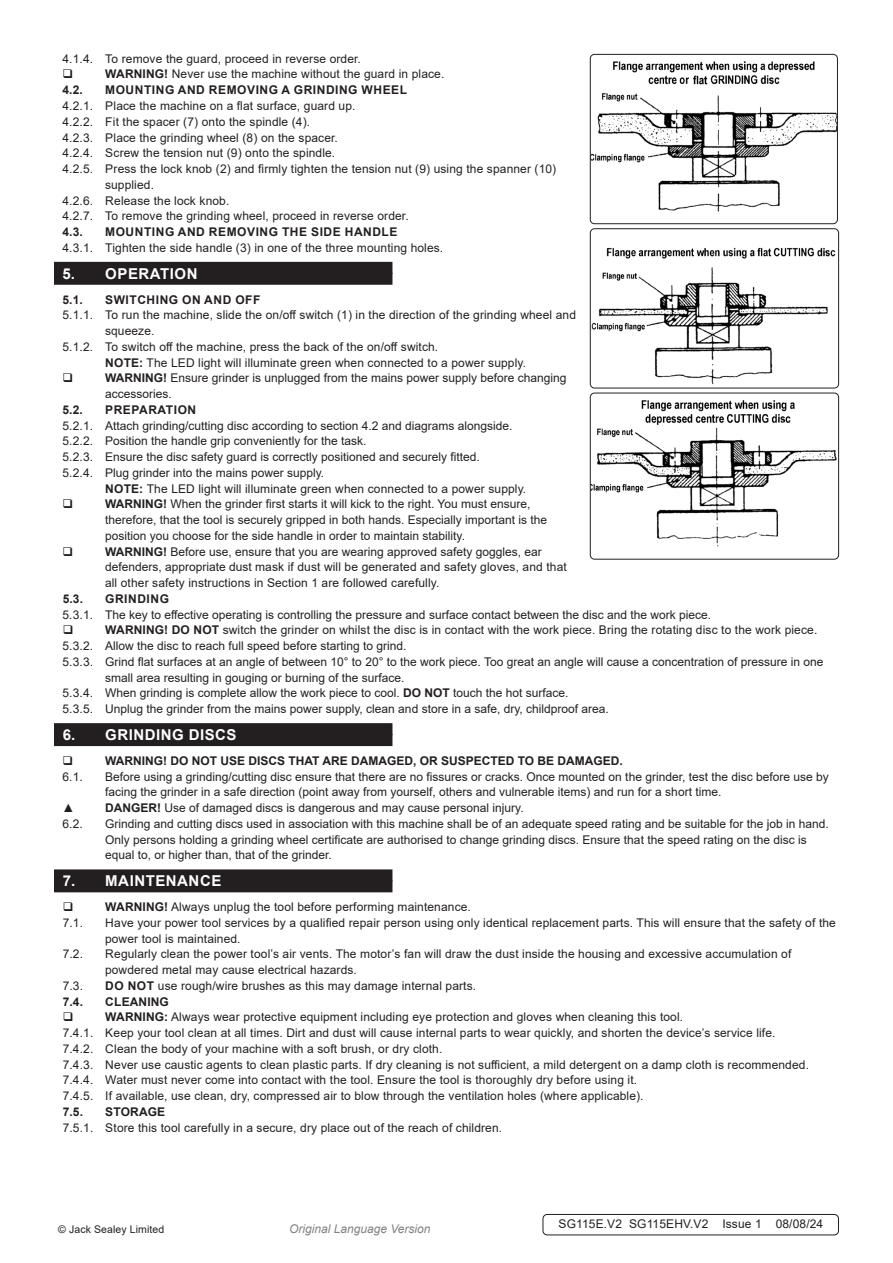
<style>
.page{position:relative;width:893px;height:1263px;background:#fff}
.page>*{position:absolute;margin:0;border:0;box-sizing:border-box;transform-origin:0 0}
.t1{font:700 15px "Arial";letter-spacing:.035em;color:#fff}
.Body{font:12px/15.8px "Arial";letter-spacing:.01em;color:#231f20}
.t2{font:700 12px "Arial";letter-spacing:.045em;color:#231f20}
.t3{font:700 12px "Arial";color:#231f20}
.Body__Footer{font:12px "Arial";letter-spacing:.01em;color:#231f20}
.t4{font:italic 12px "Arial";color:#808285}
.t5{font:700 12px "Arial";letter-spacing:.01em;color:#231f20}
.Body__Justified__7pt{font:10.5px "Arial";letter-spacing:.01em;color:#231f20}
.s1{font-weight:700}
.s2{font-weight:400;font-size:12px;color:#231f20}
</style>
<div class="page">
<div style="left:54px;top:273px;width:338px;height:12px;background:#231f20"></div>
<div style="left:54px;top:262px;width:338px;height:12px;background:#231f20"></div>
<div style="left:54px;top:734px;width:338px;height:12px;background:#231f20"></div>
<div style="left:54px;top:723px;width:338px;height:12px;background:#231f20"></div>
<div style="left:54px;top:880px;width:338px;height:12px;background:#231f20"></div>
<div style="left:54px;top:869px;width:338px;height:12px;background:#231f20"></div>
<img style="left:590px;top:54px;width:247px;height:170px">
<div style="left:590px;top:54px;width:248px;height:170px;border:1px solid #231f20;border-radius:4px"></div>
<img style="left:590px;top:230px;width:249px;height:158px">
<div style="left:590px;top:228px;width:249px;height:160px;border:1px solid #231f20;border-radius:4px"></div>
<img style="left:590px;top:393px;width:249px;height:166px">
<div style="left:590px;top:393px;width:249px;height:166px;border:1px solid #231f20;border-radius:4px"></div>
<div style="left:543px;top:1214px;width:296px;height:21px;border:1px solid #231f20;border-radius:4px"></div>
<p class="Body" style="left:63px;top:51px;width:300px">4.1.4. To remove the guard, proceed in reverse order.</p>
<p class="Body" style="left:105px;top:66px;width:341px"><span class="s1">WARNING!</span> Never use the machine without the guard in place.</p>
<p class="t2" style="left:63px;top:82px;width:22px">4.2.</p>
<p class="t2" style="left:105px;top:82px;width:303px">MOUNTING AND REMOVING A GRINDING WHEEL</p>
<p class="Body" style="left:63px;top:98px;width:295px">4.2.1. Place the machine on a flat surface, guard up.</p>
<p class="Body" style="left:63px;top:114px;width:249px">4.2.2. Fit the spacer (7) onto the spindle (4).</p>
<p class="Body" style="left:63px;top:129px;width:277px">4.2.3. Place the grinding wheel (8) on the spacer.</p>
<p class="Body" style="left:63px;top:145px;width:274px">4.2.4. Screw the tension nut (9) onto the spindle.</p>
<p class="Body" style="left:105px;top:161px;width:453px;text-indent:-43px">4.2.5. Press the lock knob (2) and firmly tighten the tension nut (9) using the spanner (10) supplied.</p>
<p class="Body" style="left:63px;top:192px;width:168px">4.2.6. Release the lock knob.</p>
<p class="Body" style="left:63px;top:208px;width:348px">4.2.7. To remove the grinding wheel, proceed in reverse order.</p>
<p class="t2" style="left:63px;top:223px;width:22px">4.3.</p>
<p class="t2" style="left:105px;top:223px;width:294px">MOUNTING AND REMOVING THE SIDE HANDLE</p>
<p class="Body" style="left:63px;top:240px;width:382px">4.3.1. Tighten the side handle (3) in one of the three mounting holes.</p>
<p class="t1" style="left:63px;top:263px;width:137px">5. OPERATION</p>
<p class="t2" style="left:63px;top:291px;width:22px">5.1.</p>
<p class="t2" style="left:105px;top:291px;width:157px">SWITCHING ON AND OFF</p>
<p class="Body" style="left:105px;top:307px;width:472px;text-indent:-43px">5.1.1. To run the machine, slide the on/off switch (1) in the direction of the grinding wheel and squeeze.</p>
<p class="Body" style="left:63px;top:339px;width:377px">5.1.2. To switch off the machine, press the back of the on/off switch.</p>
<p class="Body" style="left:105px;top:354px;width:422px"><span class="s1">NOTE:</span> The LED light will illuminate green when connected to a power supply.</p>
<p class="Body" style="left:105px;top:370px;width:463px"><span class="s1">WARNING!</span> Ensure grinder is unplugged from the mains power supply before changing accessories.</p>
<p class="t2" style="left:63px;top:401px;width:22px">5.2.</p>
<p class="t2" style="left:105px;top:401px;width:92px">PREPARATION</p>
<p class="Body" style="left:63px;top:417px;width:452px">5.2.1. Attach grinding/cutting disc according to section 4.2 and diagrams alongside.</p>
<p class="Body" style="left:63px;top:433px;width:305px">5.2.2. Position the handle grip conveniently for the task.</p>
<p class="Body" style="left:63px;top:449px;width:419px">5.2.3. Ensure the disc safety guard is correctly positioned and securely fitted.</p>
<p class="Body" style="left:63px;top:465px;width:263px">5.2.4. Plug grinder into the mains power supply.</p>
<p class="Body" style="left:105px;top:480px;width:423px"><span class="s1">NOTE:</span> The LED light will illuminate green when connected to a power supply.</p>
<p class="Body" style="left:105px;top:496px;width:444px"><span class="s1">WARNING!</span> When the grinder first starts it will kick to the right. You must ensure, therefore, that the tool is securely gripped in both hands. Especially important is the position you choose for the side handle in order to maintain stability.</p>
<p class="Body" style="left:105px;top:543px;width:463px"><span class="s1">WARNING!</span> Before use, ensure that you are wearing approved safety goggles, ear defenders, appropriate dust mask if dust will be generated and safety gloves, and that all other safety instructions in Section 1 are followed carefully.</p>
<p class="t2" style="left:63px;top:590px;width:22px">5.3.</p>
<p class="t2" style="left:105px;top:590px;width:65px">GRINDING</p>
<p class="Body" style="left:63px;top:606px;width:650px">5.3.1. The key to effective operating is controlling the pressure and surface contact between the disc and the work piece.</p>
<p class="Body" style="left:105px;top:622px;width:714px"><span class="s1">WARNING! DO NOT</span> switch the grinder on whilst the disc is in contact with the work piece. Bring the rotating disc to the work piece.</p>
<p class="Body" style="left:63px;top:638px;width:345px">5.3.2. Allow the disc to reach full speed before starting to grind.</p>
<p class="Body" style="left:105px;top:654px;width:720px;text-indent:-43px">5.3.3. Grind flat surfaces at an angle of between 10° to 20° to the work piece. Too great an angle will cause a concentration of pressure in one small area resulting in gouging or burning of the surface.</p>
<p class="Body" style="left:63px;top:685px;width:508px">5.3.4. When grinding is complete allow the work piece to cool. <span class="s1">DO NOT</span> touch the hot surface.</p>
<p class="Body" style="left:63px;top:701px;width:548px">5.3.5. Unplug the grinder from the mains power supply, clean and store in a safe, dry, childproof area.</p>
<p class="t1" style="left:63px;top:724px;width:175px">6. GRINDING DISCS</p>
<p class="t3" style="left:105px;top:752px;width:519px">WARNING! DO NOT USE DISCS THAT ARE DAMAGED, OR SUSPECTED TO BE DAMAGED.</p>
<p class="Body" style="left:63px;top:768px;width:22px">6.1.</p>
<p class="Body" style="left:105px;top:768px;width:725px">Before using a grinding/cutting disc ensure that there are no fissures or cracks. Once mounted on the grinder, test the disc before use by facing the grinder in a safe direction (point away from yourself, others and vulnerable items) and run for a short time.</p>
<p class="Body" style="left:63px;top:800px;width:13px">▲</p>
<p class="Body" style="left:105px;top:800px;width:420px"><span class="s1">DANGER!</span> Use of damaged discs is dangerous and may cause personal injury.</p>
<p class="Body" style="left:63px;top:816px;width:22px">6.2.</p>
<p class="Body" style="left:105px;top:816px;width:725px">Grinding and cutting discs used in association with this machine shall be of an adequate speed rating and be suitable for the job in hand.<br>Only persons holding a grinding wheel certificate are authorised to change grinding discs. Ensure that the speed rating on the disc is equal to, or higher than, that of the grinder.</p>
<p class="t1" style="left:63px;top:870px;width:164px">7. MAINTENANCE<span class="s2">.</span></p>
<p class="Body" style="left:105px;top:899px;width:367px"><span class="s1">WARNING!</span> Always unplug the tool before performing maintenance.</p>
<p class="Body" style="left:63px;top:915px;width:22px">7.1.</p>
<p class="Body" style="left:105px;top:915px;width:732px">Have your power tool services by a qualified repair person using only identical replacement parts. This will ensure that the safety of the power tool is maintained.</p>
<p class="Body" style="left:63px;top:946px;width:22px">7.2.</p>
<p class="Body" style="left:105px;top:946px;width:688px">Regularly clean the power tool’s air vents. The motor’s fan will draw the dust inside the housing and excessive accumulation of powdered metal may cause electrical hazards.</p>
<p class="Body" style="left:63px;top:978px;width:22px">7.3.</p>
<p class="Body" style="left:105px;top:978px;width:372px"><span class="s1">DO NOT</span> use rough/wire brushes as this may damage internal parts.</p>
<p class="t2" style="left:63px;top:993px;width:22px">7.4.</p>
<p class="t5" style="left:105px;top:993px;width:65px">CLEANING</p>
<p class="Body" style="left:105px;top:1009px;width:579px"><span class="s1">WARNING:</span> Always wear protective equipment including eye protection and gloves when cleaning this tool.</p>
<p class="Body" style="left:63px;top:1025px;width:714px">7.4.1. Keep your tool clean at all times. Dirt and dust will cause internal parts to wear quickly, and shorten the device’s service life.</p>
<p class="Body" style="left:63px;top:1041px;width:381px">7.4.2. Clean the body of your machine with a soft brush, or dry cloth.</p>
<p class="Body" style="left:63px;top:1056px;width:748px">7.4.3. Never use caustic agents to clean plastic parts. If dry cleaning is not sufficient, a mild detergent on a damp cloth is recommended.</p>
<p class="Body" style="left:63px;top:1072px;width:576px">7.4.4. Water must never come into contact with the tool. Ensure the tool is thoroughly dry before using it.</p>
<p class="Body" style="left:63px;top:1088px;width:582px">7.4.5. If available, use clean, dry, compressed air to blow through the ventilation holes (where applicable).</p>
<p class="t2" style="left:63px;top:1103px;width:22px">7.5.</p>
<p class="t5" style="left:105px;top:1103px;width:62px">STORAGE</p>
<p class="Body" style="left:63px;top:1119px;width:441px">7.5.1. Store this tool carefully in a secure, dry place out of the reach of children.</p>
<p class="Body__Justified__7pt" style="left:58px;top:1222px;width:108px">© Jack Sealey Limited</p>
<p class="t4" style="left:289px;top:1220px;width:143px">Original Language Version</p>
<p class="Body__Footer" style="left:558px;top:1215px;width:266px">SG115E.V2 SG115EHV.V2 Issue 1 08/08/24</p>
</div>
